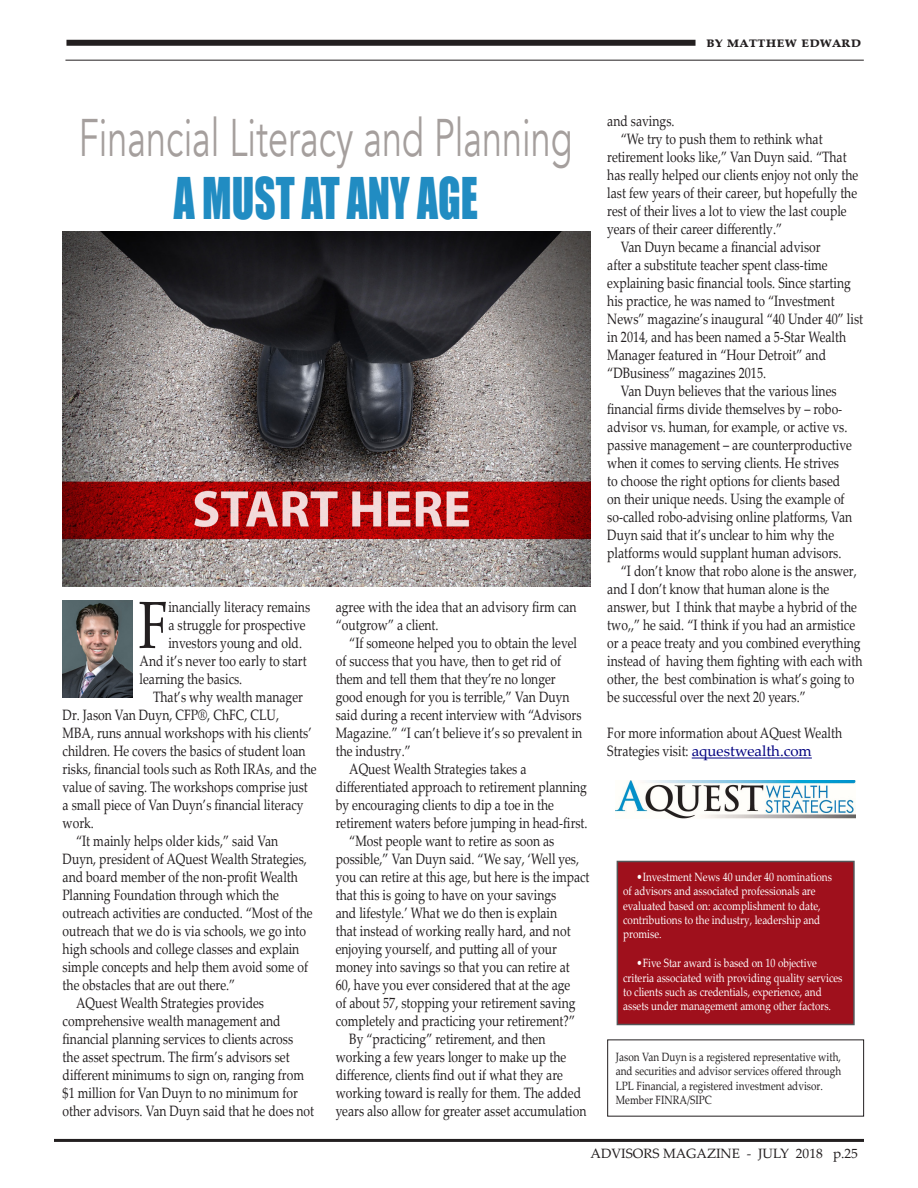
<style>
.page{position:relative;width:918px;height:1188px;background:#fff}
.page>*{position:absolute;margin:0;border:0;box-sizing:border-box;transform-origin:0 0}
.t1{font:66.75px "Palatino Linotype";color:#231f20;scale:.81 1}
.t2{font:52.8px "Avenir";color:#a59f9d;scale:.68 1}
.t3{font:52.8px "Impact";color:#218cc2;scale:.78 1}
.t4{font:700 16.5px "Palatino Linotype";color:#231f20}
.t5{font:15px/18px "Palatino Linotype";color:#231f20;scale:.81 1}
.t6{font:13.5px "Palatino Linotype";color:#231f20}
.t7{font:12px/14.4px "Palatino Linotype";color:#fff;scale:.83 1}
.t8{font:12px/14.4px "Palatino Linotype";color:#231f20;scale:.83 1}
.s1{color:#000080}
</style>
<div class="page">
<div style="left:617px;top:861px;width:238px;height:164px;background:#9f101c;border:2px solid #545557"></div>
<img style="left:63px;top:232px;width:528px;height:354px">
<img style="left:63px;top:601px;width:70px;height:97px">
<div style="left:66px;top:40px;width:630px;height:6px;background:#231f20"></div>
<hr style="left:65px;top:60px;width:799px;height:1px;background:#231f20">
<hr style="left:54px;top:1139px;width:810px;height:3px;background:#231f20">
<img style="left:616px;top:781px;width:239px;height:38px">
<hr style="left:692px;top:758px;width:120px;height:1px;background:#000080">
<p class="t4" style="left:706px;top:30px;width:157px">by matthew edward</p>
<p class="t2" style="left:79px;top:107px;width:728px">Financial Literacy and Planning</p>
<p class="t3" style="left:174px;top:158px;width:391px">A MUST AT ANY AGE</p>
<p class="t1" style="left:138px;top:578px;width:39px">F</p>
<p class="t5" style="left:168px;top:597px;width:176px">inancially literacy remains</p>
<p class="t5" style="left:168px;top:615px;width:171px">a struggle for prospective</p>
<p class="t5" style="left:168px;top:633px;width:166px">investors young and old.</p>
<p class="t5" style="left:140px;top:651px;width:208px">And it’s never too early to start</p>
<p class="t5" style="left:140px;top:669px;width:128px">learning the basics.</p>
<p class="t5" style="left:63px;top:687px;width:315px;text-indent:90px">That’s why wealth manager Dr. Jason Van Duyn, CFP®, ChFC, CLU,<br>MBA, runs annual workshops with his clients’ children. He covers the basics of student loan risks, financial tools such as Roth IRAs, and the value of saving. The workshops comprise just a small piece of Van Duyn’s financial literacy work.</p>
<p class="t5" style="left:63px;top:831px;width:310px;text-indent:14px">“It mainly helps older kids,” said Van Duyn, president of AQuest Wealth Strategies, and board member of the non-profit Wealth Planning Foundation through which the outreach activities are conducted. “Most of the outreach that we do is via schools, we go into high schools and college classes and explain simple concepts and help them avoid some of the obstacles that are out there.”</p>
<p class="t5" style="left:63px;top:993px;width:312px;text-indent:14px">AQuest Wealth Strategies provides comprehensive wealth management and financial planning services to clients across<br>the asset spectrum. The firm’s advisors set different minimums to sign on, ranging from $1 million for Van Duyn to no minimum for other advisors. Van Duyn said that he does not</p>
<p class="t5" style="left:336px;top:597px;width:299px">agree with the idea that an advisory firm can “outgrow” a client.</p>
<p class="t5" style="left:336px;top:633px;width:306px;text-indent:14px">“If someone helped you to obtain the level of success that you have, then to get rid of them and tell them that they’re no longer good enough for you is terrible,” Van Duyn said during a recent interview with “Advisors Magazine.” “I can’t believe it’s so prevalent in the industry.”</p>
<p class="t5" style="left:336px;top:759px;width:312px;text-indent:14px">AQuest Wealth Strategies takes a differentiated approach to retirement planning by encouraging clients to dip a toe in the retirement waters before jumping in head-first.</p>
<p class="t5" style="left:336px;top:831px;width:315px;text-indent:14px">“Most people want to retire as soon as possible,” Van Duyn said. “We say, ‘Well yes, you can retire at this age, but here is the impact that this is going to have on your savings<br>and lifestyle.’ What we do then is explain<br>that instead of working really hard, and not enjoying yourself, and putting all of your money into savings so that you can retire at<br>60, have you ever considered that at the age<br>of about 57, stopping your retirement saving completely and practicing your retirement?”</p>
<p class="t5" style="left:336px;top:1029px;width:311px;text-indent:14px">By “practicing” retirement, and then working a few years longer to make up the difference, clients find out if what they are working toward is really for them. The added years also allow for greater asset accumulation</p>
<p class="t5" style="left:607px;top:112px;width:85px">and savings.</p>
<p class="t5" style="left:607px;top:130px;width:311px;text-indent:14px">“We try to push them to rethink what retirement looks like,” Van Duyn said. “That has really helped our clients enjoy not only the last few years of their career, but hopefully the rest of their lives a lot to view the last couple years of their career differently.”</p>
<p class="t5" style="left:607px;top:238px;width:317px;text-indent:14px">Van Duyn became a financial advisor<br>after a substitute teacher spent class-time explaining basic financial tools. Since starting his practice, he was named to “Investment News” magazine’s inaugural “40 Under 40” list in 2014, and has been named a 5-Star Wealth Manager featured in “Hour Detroit” and “DBusiness” magazines 2015.</p>
<p class="t5" style="left:607px;top:382px;width:304px;text-indent:14px">Van Duyn believes that the various lines financial firms divide themselves by – robo&shy;advisor vs. human, for example, or active vs. passive management – are counterproductive when it comes to serving clients. He strives to choose the right options for clients based on their unique needs. Using the example of so-called robo-advising online platforms, Van Duyn said that it’s unclear to him why the platforms would supplant human advisors.</p>
<p class="t5" style="left:607px;top:562px;width:317px;text-indent:14px">“I don’t know that robo alone is the answer, and I don’t know that human alone is the answer, but I think that maybe a hybrid of the two,,” he said. “I think if you had an armistice or a peace treaty and you combined everything instead of having them fighting with each with other, the best combination is what’s going to be successful over the next 20 years.”</p>
<p class="t5" style="left:607px;top:724px;width:291px">For more information about AQuest Wealth<br>Strategies visit: <span class="s1">aquestwealth.com</span></p>
<p class="t7" style="left:623px;top:869px;width:253px;text-indent:14px">•Investment News 40 under 40 nominations of advisors and associated professionals are evaluated based on: accomplishment to date, contributions to the industry, leadership and promise.</p>
<p class="t7" style="left:623px;top:955px;width:266px;text-indent:14px">•Five Star award is based on 10 objective criteria associated with providing quality services to clients such as credentials, experience, and assets under management among other factors.</p>
<p class="t8" style="left:616px;top:1049px;width:273px">Jason Van Duyn is a registered representative with, and securities and advisor services offered through LPL Financial, a registered investment advisor.<br>Member FINRA/SIPC</p>
<p class="t6" style="left:591px;top:1144px;width:269px">ADVISORS MAGAZINE - JULY 2018 p.25</p>
</div>
